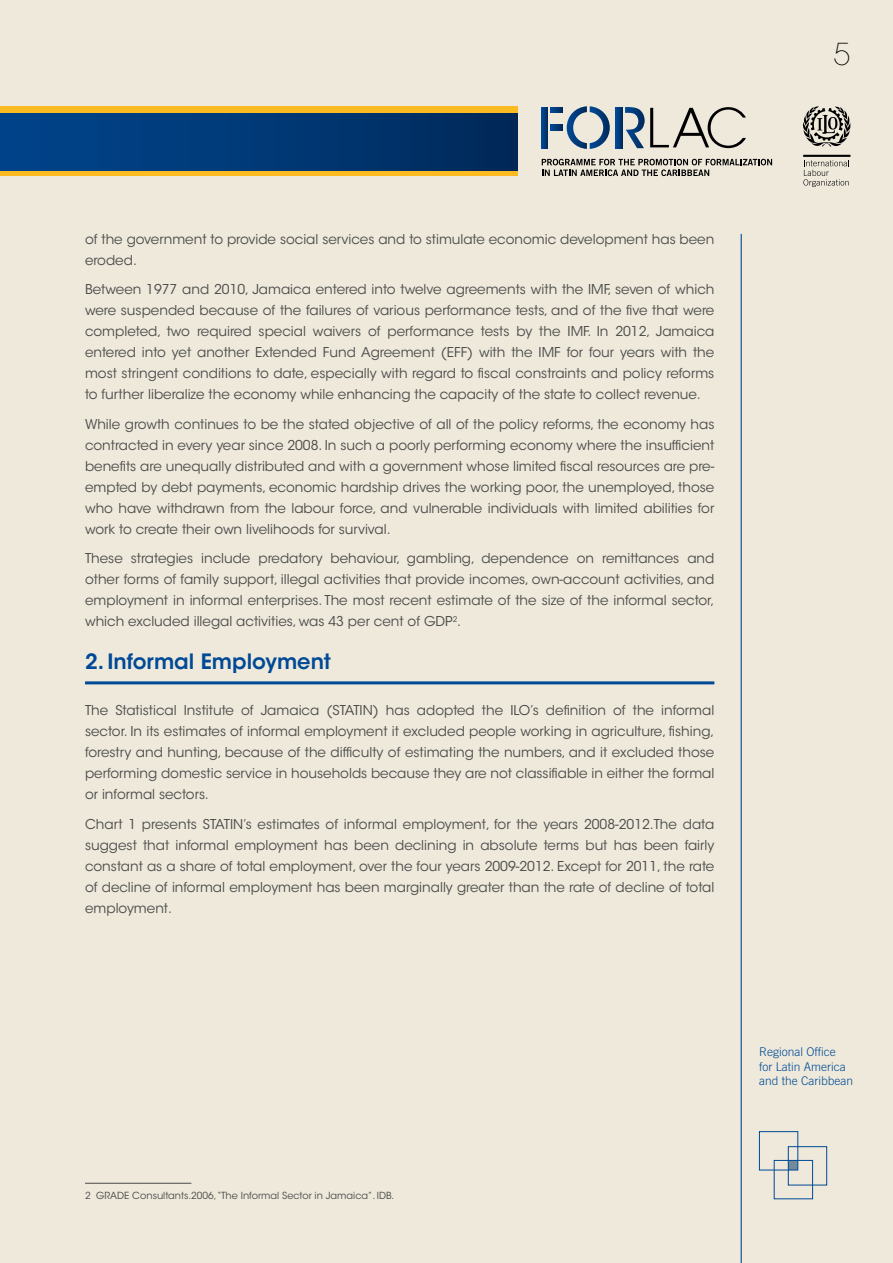
<style>
.page{position:relative;width:893px;height:1263px;background:#eee9db}
.page>*{position:absolute;margin:0;border:0;box-sizing:border-box;transform-origin:0 0}
.t1{font:200 30px "ITC Avant Garde Std";color:#000}
.titulo_1{font:600 21px "ITC Avant Garde Std";color:#004996}
.texto{font:13.5px/21px "ITC Avant Garde Std";color:#4a4a49;text-align:justify}
.t2{font:300 12px/14.4px "Trade Gothic LT Std";color:#004996}
.fuente_nota_al_pie{font:9.75px "ITC Avant Garde Std";color:#4a4a49}
</style>
<div class="page">
<hr style="left:741px;top:234px;width:1px;height:1029px;background:#004996">
<div style="left:788px;top:1160px;width:10px;height:10px;background:#718b9d"></div>
<div style="left:774px;top:1160px;width:39px;height:39px;border:1px solid #004996"></div>
<div style="left:759px;top:1131px;width:39px;height:39px;border:1px solid #004996"></div>
<div style="left:788px;top:1146px;width:39px;height:39px;border:1px solid #004996"></div>
<div style="left:0;top:106px;width:518px;height:70px;background:#fbbb21"></div>
<div style="left:0;top:113px;width:518px;height:57px;background:linear-gradient(to right,#00458d,#002a5b)"></div>
<svg style="left:542px;top:159px;width:230px;height:17px"></svg>
<svg style="left:541px;top:107px;width:7px;height:41px"></svg>
<svg style="left:550px;top:106px;width:60px;height:43px"></svg>
<svg style="left:616px;top:107px;width:6px;height:41px"></svg>
<svg style="left:625px;top:107px;width:121px;height:41px"></svg>
<svg style="left:803px;top:160px;width:46px;height:27px"></svg>
<hr style="left:803px;top:155px;width:47px;height:2px;background:#000">
<svg style="left:803px;top:106px;width:47px;height:41px"></svg>
<hr style="left:85px;top:681px;width:629px;height:3px;background:#004996">
<hr style="left:85px;top:1183px;width:106px;height:1px;background:#4a4a49">
<h1 class="t1" style="left:834px;top:36px;width:18px">5</h1>
<p class="texto" style="left:85px;top:229px;width:631px">of the government to provide social services and to stimulate economic development has been eroded.</p>
<p class="texto" style="left:85px;top:279px;width:631px">Between 1977 and 2010, Jamaica entered into twelve agreements with the IMF, seven of which were suspended because of the failures of various performance tests, and of the five that were completed, two required special waivers of performance tests by the IMF. In 2012, Jamaica entered into yet another Extended Fund Agreement (EFF) with the IMF for four years with the most stringent conditions to date, especially with regard to fiscal constraints and policy reforms to further liberalize the economy while enhancing the capacity of the state to collect revenue.</p>
<p class="texto" style="left:85px;top:414px;width:631px">While growth continues to be the stated objective of all of the policy reforms, the economy has contracted in every year since 2008. In such a poorly performing economy where the insufficient benefits are unequally distributed and with a government whose limited fiscal resources are pre&shy;empted by debt payments, economic hardship drives the working poor, the unemployed, those who have withdrawn from the labour force, and vulnerable individuals with limited abilities for work to create their own livelihoods for survival.</p>
<p class="texto" style="left:85px;top:548px;width:631px">These strategies include predatory behaviour, gambling, dependence on remittances and other forms of family support, illegal activities that provide incomes, own-account activities, and employment in informal enterprises. The most recent estimate of the size of the informal sector, which excluded illegal activities, was 43 per cent of GDP<sup>2</sup>.</p>
<p class="titulo_1" style="left:85px;top:648px;width:247px">2. Informal Employment</p>
<p class="texto" style="left:85px;top:700px;width:631px">The Statistical Institute of Jamaica (STATIN) has adopted the ILO’s definition of the informal sector. In its estimates of informal employment it excluded people working in agriculture, fishing, forestry and hunting, because of the difficulty of estimating the numbers, and it excluded those performing domestic service in households because they are not classifiable in either the formal or informal sectors.</p>
<p class="texto" style="left:85px;top:813px;width:631px">Chart 1 presents STATIN’s estimates of informal employment, for the years 2008-2012.The data suggest that informal employment has been declining in absolute terms but has been fairly constant as a share of total employment, over the four years 2009-2012. Except for 2011, the rate of decline of informal employment has been marginally greater than the rate of decline of total employment.</p>
<p class="fuente_nota_al_pie" style="left:85px;top:1190px;width:311px">2 GRADE Consultants.2006,“The Informal Sector in Jamaica”. IDB.</p>
<p class="t2" style="left:759px;top:1044px;width:96px">Regional Office<br>for Latin America and the Caribbean</p>
</div>
